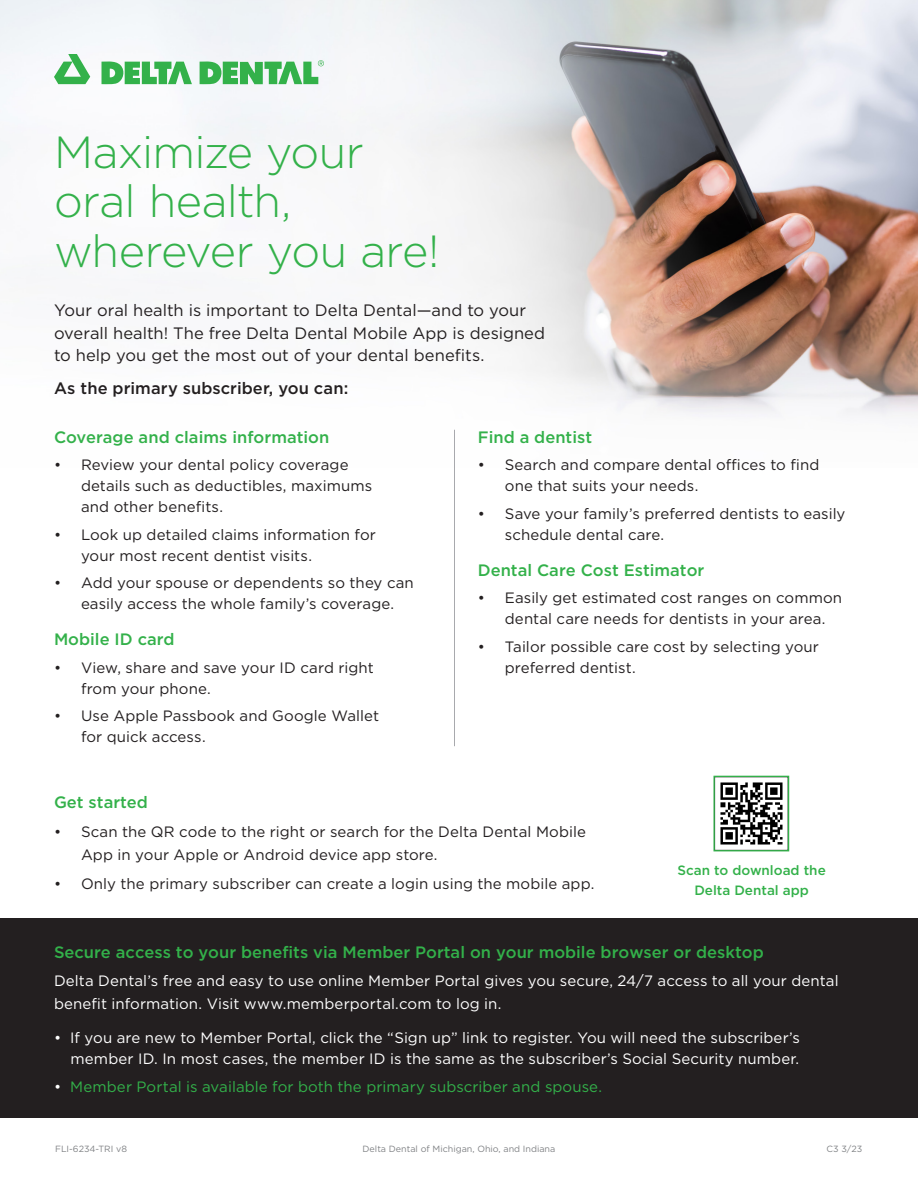
<style>
.page{position:relative;width:918px;height:1188px;background:#fff}
.page>*{position:absolute;margin:0;border:0;box-sizing:border-box;transform-origin:0 0}
.Heading_1{font:300 45px/49.5px "Gotham";letter-spacing:-.02em;color:#33b14a}
.Subhead_2{font:500 16.5px "Gotham";color:#33b14a}
.t1{font:16.5px/22.5px "Gotham";color:#231f20}
.t2{font:500 16.5px "Gotham";letter-spacing:.005em;color:#231f20}
.t3{font:15px/21px "Gotham";letter-spacing:.005em;color:#231f20}
.t4{font:15px/22.5px "Gotham";letter-spacing:.005em;color:#fff}
.t5{font:15px "Gotham";letter-spacing:.005em;color:#33b14a}
.t6{font:500 13.5px/19.5px "Gotham";color:#33b14a;text-align:center}
.t7{font:9px "Gotham";color:#808285}
.s1{color:#fff}
</style>
<div class="page">
<div style="left:0;top:918px;width:918px;height:199px;background:#231f20"></div>
<img style="left:720px;top:782px;width:63px;height:63px">
<div style="left:713px;top:776px;width:76px;height:75px;border:1px solid #33b14a"></div>
<img style="left:0;top:0;width:918px;height:430px">
<svg style="left:54px;top:54px;width:36px;height:30px"></svg>
<svg style="left:102px;top:62px;width:90px;height:23px"></svg>
<svg style="left:200px;top:60px;width:124px;height:25px"></svg>
<hr style="left:454px;top:430px;width:1px;height:316px;background:#a8a9ad">
<p class="Heading_1" style="left:54px;top:126px;width:387px">Maximize your oral health, wherever you are!</p>
<p class="t1" style="left:54px;top:299px;width:493px">Your oral health is important to Delta Dental—and to your overall health! The free Delta Dental Mobile App is designed to help you get the most out of your dental benefits.</p>
<p class="t2" style="left:54px;top:377px;width:296px">As the primary subscriber, you can:</p>
<p class="Subhead_2" style="left:54px;top:426px;width:277px">Coverage and claims information</p>
<p class="t3" style="left:81px;top:454px;width:293px;text-indent:-27px">• Review your dental policy coverage details such as deductibles, maximums and other benefits.</p>
<p class="t3" style="left:81px;top:524px;width:296px;text-indent:-27px">• Look up detailed claims information for your most recent dentist visits.</p>
<p class="t3" style="left:54px;top:572px;width:361px;text-align:center">• Add your spouse or dependents so they can easily access the whole family’s coverage.</p>
<p class="Subhead_2" style="left:54px;top:629px;width:122px">Mobile ID card</p>
<p class="t3" style="left:81px;top:657px;width:294px;text-indent:-27px">• View, share and save your ID card right from your phone.</p>
<p class="t3" style="left:81px;top:705px;width:300px;text-indent:-27px">• Use Apple Passbook and Google Wallet for quick access.</p>
<p class="Subhead_2" style="left:478px;top:426px;width:116px">Find a dentist</p>
<p class="t3" style="left:505px;top:454px;width:316px;text-indent:-27px">• Search and compare dental offices to find one that suits your needs.</p>
<p class="t3" style="left:505px;top:503px;width:342px;text-indent:-27px">• Save your family’s preferred dentists to easily schedule dental care.</p>
<p class="Subhead_2" style="left:478px;top:559px;width:228px">Dental Care Cost Estimator</p>
<p class="t3" style="left:505px;top:587px;width:339px;text-indent:-27px">• Easily get estimated cost ranges on common dental care needs for dentists in your area.</p>
<p class="t3" style="left:505px;top:636px;width:316px;text-indent:-27px">• Tailor possible care cost by selecting your preferred dentist.</p>
<p class="Subhead_2" style="left:54px;top:792px;width:96px">Get started</p>
<p class="t3" style="left:81px;top:821px;width:506px;line-height:22.5px;text-indent:-27px">• Scan the QR code to the right or search for the Delta Dental Mobile<br>App in your Apple or Android device app store.</p>
<p class="t3" style="left:54px;top:873px;width:542px">• Only the primary subscriber can create a login using the mobile app.</p>
<p class="t6" style="left:677px;top:861px;width:150px">Scan to download the<br>Delta Dental app</p>
<p class="Subhead_2" style="left:54px;top:942px;width:711px">Secure access to your benefits via Member Portal on your mobile browser or desktop</p>
<p class="t4" style="left:54px;top:969px;width:786px">Delta Dental’s free and easy to use online Member Portal gives you secure, 24/7 access to all your dental benefit information. Visit www.memberportal.com to log in.</p>
<p class="t4" style="left:54px;top:1027px;width:747px;line-height:21px;text-align:right">• If you are new to Member Portal, click the “Sign up” link to register. You will need the subscriber’s member ID. In most cases, the member ID is the same as the subscriber’s Social Security number.</p>
<p class="t5" style="left:54px;top:1077px;width:550px"><span class="s1">•</span> Member Portal is available for both the primary subscriber and spouse.</p>
<p class="t7" style="left:55px;top:1144px;width:73px">FLI-6234-TRI v8</p>
<p class="t7" style="left:363px;top:1144px;width:194px">Delta Dental of Michigan, Ohio, and Indiana</p>
<p class="t7" style="left:827px;top:1144px;width:37px">C3 3/23</p>
</div>
